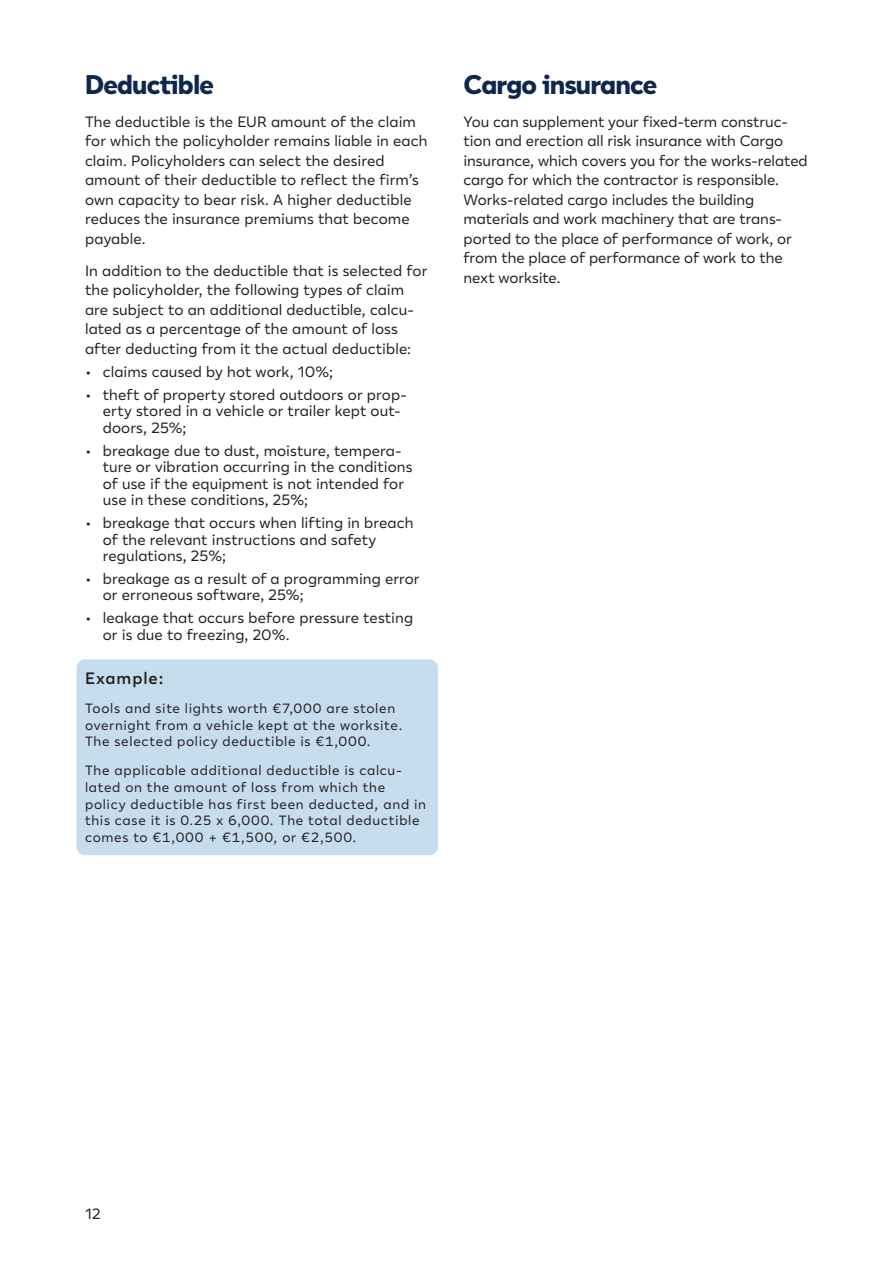
<style>
.page{position:relative;width:893px;height:1263px;background:#fff}
.page>*{position:absolute;margin:0;border:0;box-sizing:border-box;transform-origin:0 0}
.H2_Otsikot{font:800 27px "Lahi Tapiola Sans";letter-spacing:-.03em;color:#0d284b}
.Esimerkkejä_otsikko{font:600 16.5px "Lahi Tapiola Sans";letter-spacing:.055em;color:#231f20}
.Leipis{font:15px/19.5px "Lahi Tapiola Sans";letter-spacing:.005em;color:#231f20}
.Esimerkkejä_ei_sis{font:13.5px/16.5px "Lahi Tapiola Sans";letter-spacing:.05em;color:#231f20}
</style>
<div class="page">
<div style="left:77px;top:659px;width:361px;height:196px;background:#c6ddee;border-radius:9px"></div>
<h2 class="H2_Otsikot" style="left:85px;top:63px;width:130px">Deductible</h2>
<p class="Leipis" style="left:85px;top:111px;width:344px">The deductible is the EUR amount of the claim for which the policyholder remains liable in each claim. Policyholders can select the desired amount of their deductible to reflect the firm’s own capacity to bear risk. A higher deductible reduces the insurance premiums that become payable.</p>
<p class="Leipis" style="left:85px;top:260px;width:344px">In addition to the deductible that is selected for the policyholder, the following types of claim are subject to an additional deductible, calcu&shy;lated as a percentage of the amount of loss after deducting from it the actual deductible:</p>
<p class="Leipis" style="left:85px;top:361px;width:249px">• claims caused by hot work, 10%;</p>
<p class="Leipis" style="left:103px;top:385px;width:306px;line-height:16.5px;text-indent:-18px">• theft of property stored outdoors or prop&shy;erty stored in a vehicle or trailer kept out&shy;doors, 25%;</p>
<p class="Leipis" style="left:103px;top:441px;width:311px;line-height:16.5px;text-indent:-18px">• breakage due to dust, moisture, tempera&shy;ture or vibration occurring in the conditions of use if the equipment is not intended for use in these conditions, 25%;</p>
<p class="Leipis" style="left:103px;top:514px;width:312px;line-height:16.5px;text-indent:-18px">• breakage that occurs when lifting in breach of the relevant instructions and safety regulations, 25%;</p>
<p class="Leipis" style="left:103px;top:569px;width:318px;line-height:16.5px;text-indent:-18px">• breakage as a result of a programming error or erroneous software, 25%;</p>
<p class="Leipis" style="left:103px;top:609px;width:312px;line-height:16.5px;text-indent:-18px">• leakage that occurs before pressure testing or is due to freezing, 20%.</p>
<p class="Esimerkkejä_otsikko" style="left:85px;top:666px;width:80px">Example:</p>
<p class="Esimerkkejä_ei_sis" style="left:85px;top:699px;width:319px">Tools and site lights worth €7,000 are stolen overnight from a vehicle kept at the worksite.<br>The selected policy deductible is €1,000.</p>
<p class="Esimerkkejä_ei_sis" style="left:85px;top:762px;width:342px">The applicable additional deductible is calcu&shy;lated on the amount of loss from which the policy deductible has first been deducted, and in this case it is 0.25 x 6,000. The total deductible comes to €1,000 + €1,500, or €2,500.</p>
<h2 class="H2_Otsikot" style="left:463px;top:63px;width:195px">Cargo insurance</h2>
<p class="Leipis" style="left:463px;top:111px;width:346px">You can supplement your fixed-term construc&shy;tion and erection all risk insurance with Cargo insurance, which covers you for the works-related cargo for which the contractor is responsible.<br>Works-related cargo includes the building materials and work machinery that are trans&shy;ported to the place of performance of work, or from the place of performance of work to the next worksite.</p>
<p class="Leipis" style="left:85px;top:1203px;width:17px">12</p>
</div>
